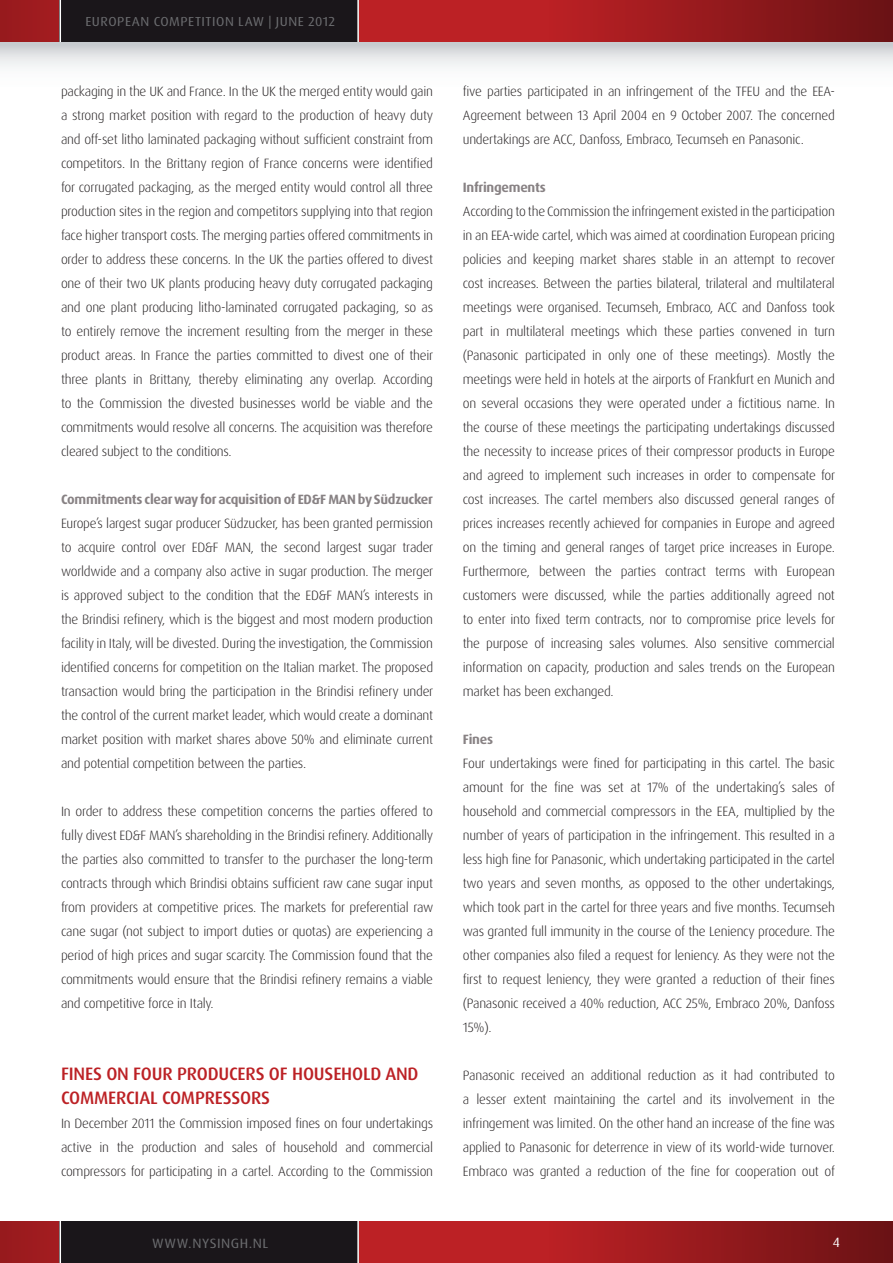
<style>
.page{position:relative;width:893px;height:1263px;background:#fff}
.page>*{position:absolute;margin:0;border:0;box-sizing:border-box;transform-origin:0 0}
.t1{font:500 18px/24px "Dax OT";letter-spacing:-.01em;color:#bc2125}
.t2{font:300 13.5px/24px "Dax OT";letter-spacing:-.02em;color:#231f20;text-align:justify}
.t3{font:700 13.5px "Dax OT";letter-spacing:-.02em;color:#888284}
.t4{font:13.5px "Dax OT";letter-spacing:.04em;color:#6c6d70;scale:1.05 1}
.t5{font:13.5px "Dax OT";color:#fff;scale:1.05 1}
.t6{font:13.05px "Dax OT";letter-spacing:.04em;color:#6c6d70;scale:1.05 1}
</style>
<div class="page">
<div style="left:0;top:1220px;width:893px;height:43px;background:#bc2125"></div>
<div style="left:452px;top:1220px;width:441px;height:43px;background:linear-gradient(to right,#ca2328,#6e1315)"></div>
<div style="left:0;top:1220px;width:255px;height:43px;background:#9d1b1f"></div>
<div style="left:0;top:0;width:893px;height:42px;background:#bc2125"></div>
<div style="left:452px;top:0;width:441px;height:42px;background:linear-gradient(to right,#ca2328,#6e1315)"></div>
<div style="left:0;top:0;width:255px;height:42px;background:#9d1b1f"></div>
<div style="left:60px;top:1220px;width:299px;height:43px;background:#1a161a"></div>
<div style="left:60px;top:0;width:299px;height:42px;background:#1a161a"></div>
<div style="left:0;top:42px;width:893px;height:13px;background:#c8ccd0"></div>
<svg style="left:0;top:48px;width:893px;height:19px"></svg>
<p class="t6" style="left:85px;top:13px;width:239px">EUROPEAN COMPETITION LAW | JUNE 2012</p>
<p class="t2" style="left:61px;top:79px;width:374px">packaging in the UK and France. In the UK the merged entity would gain a strong market position with regard to the production of heavy duty and off-set litho laminated packaging without sufficient constraint from competitors. In the Brittany region of France concerns were identified for corrugated packaging, as the merged entity would control all three production sites in the region and competitors supplying into that region face higher transport costs. The merging parties offered commitments in order to address these concerns. In the UK the parties offered to divest one of their two UK plants producing heavy duty corrugated packaging and one plant producing litho-laminated corrugated packaging, so as to entirely remove the increment resulting from the merger in these product areas. In France the parties committed to divest one of their three plants in Brittany, thereby eliminating any overlap. According to the Commission the divested businesses world be viable and the commitments would resolve all concerns. The acquisition was therefore cleared subject to the conditions.</p>
<p class="t3" style="left:61px;top:491px;width:374px">Commitments clear way for acquisition of ED&amp;F MAN by Südzucker</p>
<p class="t2" style="left:61px;top:511px;width:374px">Europe’s largest sugar producer Südzucker, has been granted permission to acquire control over ED&amp;F MAN, the second largest sugar trader worldwide and a company also active in sugar production. The merger is approved subject to the condition that the ED&amp;F MAN’s interests in the Brindisi refinery, which is the biggest and most modern production facility in Italy, will be divested. During the investigation, the Commission identified concerns for competition on the Italian market. The proposed transaction would bring the participation in the Brindisi refinery under the control of the current market leader, which would create a dominant market position with market shares above 50% and eliminate current and potential competition between the parties.</p>
<p class="t2" style="left:61px;top:799px;width:374px">In order to address these competition concerns the parties offered to fully divest ED&amp;F MAN’s shareholding in the Brindisi refinery. Additionally the parties also committed to transfer to the purchaser the long-term contracts through which Brindisi obtains sufficient raw cane sugar input from providers at competitive prices. The markets for preferential raw cane sugar (not subject to import duties or quotas) are experiencing a period of high prices and sugar scarcity. The Commission found that the commitments would ensure that the Brindisi refinery remains a viable and competitive force in Italy.</p>
<p class="t1" style="left:61px;top:1062px;width:359px">FINES ON FOUR PRODUCERS OF HOUSEHOLD AND<br>COMMERCIAL COMPRESSORS</p>
<p class="t2" style="left:61px;top:1111px;width:374px">In December 2011 the Commission imposed fines on four undertakings active in the production and sales of household and commercial compressors for participating in a cartel. According to the Commission</p>
<p class="t2" style="left:463px;top:79px;width:374px">five parties participated in an infringement of the TFEU and the EEA-Agreement between 13 April 2004 en 9 October 2007. The concerned undertakings are ACC, Danfoss, Embraco, Tecumseh en Panasonic.</p>
<p class="t3" style="left:463px;top:179px;width:84px">Infringements</p>
<p class="t2" style="left:463px;top:199px;width:374px">According to the Commission the infringement existed in the participation in an EEA-wide cartel, which was aimed at coordination European pricing policies and keeping market shares stable in an attempt to recover cost increases. Between the parties bilateral, trilateral and multilateral meetings were organised. Tecumseh, Embraco, ACC and Danfoss took part in multilateral meetings which these parties convened in turn (Panasonic participated in only one of these meetings). Mostly the meetings were held in hotels at the airports of Frankfurt en Munich and on several occasions they were operated under a fictitious name. In the course of these meetings the participating undertakings discussed the necessity to increase prices of their compressor products in Europe and agreed to implement such increases in order to compensate for cost increases. The cartel members also discussed general ranges of prices increases recently achieved for companies in Europe and agreed on the timing and general ranges of target price increases in Europe.<br>Furthermore, between the parties contract terms with European customers were discussed, while the parties additionally agreed not to enter into fixed term contracts, nor to compromise price levels for the purpose of increasing sales volumes. Also sensitive commercial information on capacity, production and sales trends on the European market has been exchanged.</p>
<p class="t3" style="left:463px;top:731px;width:32px">Fines</p>
<p class="t2" style="left:463px;top:751px;width:374px">Four undertakings were fined for participating in this cartel. The basic amount for the fine was set at 17% of the undertaking’s sales of household and commercial compressors in the EEA, multiplied by the number of years of participation in the infringement. This resulted in a less high fine for Panasonic, which undertaking participated in the cartel two years and seven months, as opposed to the other undertakings, which took part in the cartel for three years and five months. Tecumseh was granted full immunity in the course of the Leniency procedure. The other companies also filed a request for leniency. As they were not the first to request leniency, they were granted a reduction of their fines (Panasonic received a 40% reduction, ACC 25%, Embraco 20%, Danfoss 15%).</p>
<p class="t2" style="left:463px;top:1063px;width:374px">Panasonic received an additional reduction as it had contributed to a lesser extent maintaining the cartel and its involvement in the infringement was limited. On the other hand an increase of the fine was applied to Panasonic for deterrence in view of its world-wide turnover.<br>Embraco was granted a reduction of the fine for cooperation out of</p>
<p class="t4" style="left:152px;top:1235px;width:112px">WWW.NYSINGH.NL</p>
<p class="t5" style="left:833px;top:1234px;width:8px">4</p>
</div>
